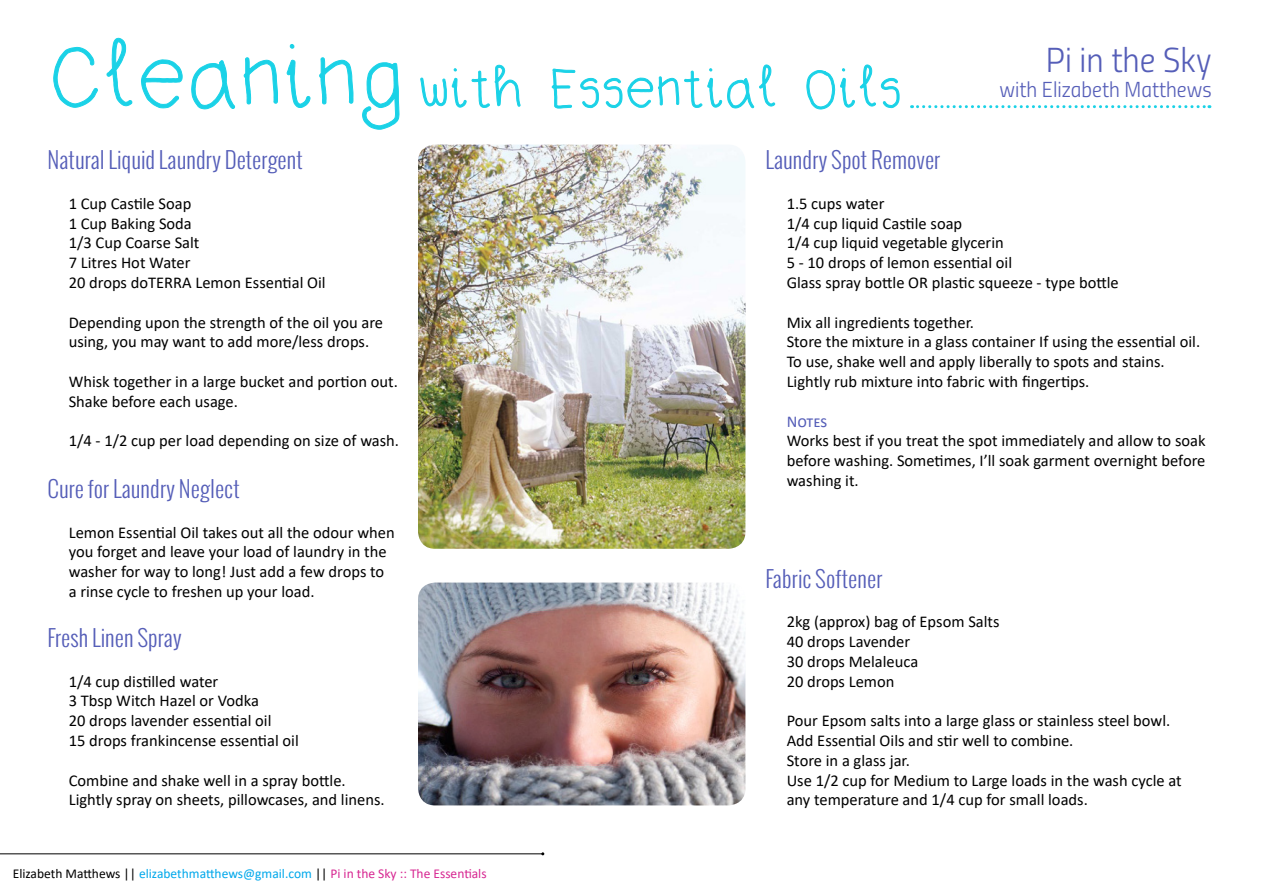
<style>
.page{position:relative;width:1263px;height:893px;background:#fff}
.page>*{position:absolute;margin:0;border:0;box-sizing:border-box;transform-origin:0 0}
.t1{font:58.5px "Delffo";color:#1ad2e7}
.t2{font:34.8px "Titillium Light Upright";color:#555eb8}
.t3{font:300 22.5px "Oswald";color:#555eb8}
.t4{font:21.75px "Titillium Light Upright";color:#555eb8}
.t5{font:16.5px/19.8px "Calibri";color:#000}
.t6{font:16.5px "Calibri";letter-spacing:-.005em;color:#555eb8}
.t7{font:13.5px "Calibri";color:#00a8eb}
.s1{font-size:96px}
.s2{color:#000}
.s3{color:#d72892}
</style>
<div class="page">
<img style="left:418px;top:145px;width:327px;height:404px">
<img style="left:418px;top:583px;width:327px;height:222px">
<hr style="left:0;top:853px;width:543px;height:1px;background:#000">
<svg style="left:420px;top:64px;width:101px;height:44px"></svg>
<svg style="left:551px;top:64px;width:224px;height:45px"></svg>
<svg style="left:806px;top:64px;width:94px;height:46px"></svg>
<svg style="left:53px;top:47px;width:45px;height:61px"></svg>
<svg style="left:106px;top:38px;width:27px;height:69px"></svg>
<svg style="left:141px;top:59px;width:42px;height:50px"></svg>
<svg style="left:191px;top:60px;width:44px;height:50px"></svg>
<svg style="left:243px;top:57px;width:35px;height:48px"></svg>
<svg style="left:286px;top:44px;width:25px;height:64px"></svg>
<svg style="left:319px;top:57px;width:35px;height:48px"></svg>
<svg style="left:362px;top:62px;width:38px;height:68px"></svg>
<svg style="left:911px;top:105px;width:299px;height:3px"></svg>
<h1 class="t1" style="left:49px;top:58px;width:855px"><span class="s1">Cleaning</span> with Essential Oils</h1>
<h2 class="t2" style="left:1046px;top:35px;width:167px">Pi in the Sky</h2>
<h3 class="t4" style="left:999px;top:74px;width:214px">with Elizabeth Matthews</h3>
<h3 class="t3" style="left:47px;top:145px;width:257px">Natural Liquid Laundry Detergent</h3>
<p class="t5" style="left:69px;top:193px;width:258px">1 Cup Castile Soap<br>1 Cup Baking Soda<br>1/3 Cup Coarse Salt<br>7 Litres Hot Water<br>20 drops doTERRA Lemon Essential Oil</p>
<p class="t5" style="left:69px;top:312px;width:316px">Depending upon the strength of the oil you are using, you may want to add more/less drops.</p>
<p class="t5" style="left:69px;top:371px;width:331px">Whisk together in a large bucket and portion out.<br>Shake before each usage.</p>
<p class="t5" style="left:69px;top:431px;width:332px">1/4 - 1/2 cup per load depending on size of wash.</p>
<h3 class="t3" style="left:47px;top:473px;width:194px">Cure for Laundry Neglect</h3>
<p class="t5" style="left:69px;top:522px;width:327px">Lemon Essential Oil takes out all the odour when you forget and leave your load of laundry in the washer for way to long! Just add a few drops to a rinse cycle to freshen up your load.</p>
<h3 class="t3" style="left:47px;top:622px;width:136px">Fresh Linen Spray</h3>
<p class="t5" style="left:69px;top:671px;width:232px">1/4 cup distilled water<br>3 Tbsp Witch Hazel or Vodka<br>20 drops lavender essential oil<br>15 drops frankincense essential oil</p>
<p class="t5" style="left:69px;top:770px;width:317px">Combine and shake well in a spray bottle.<br>Lightly spray on sheets, pillowcases, and linens.</p>
<p class="t7" style="left:13px;top:864px;width:475px"><span class="s2">Elizabeth Matthews ||</span> elizabethmatthews@gmail.com <span class="s2">||</span> <span class="s3">Pi in the Sky :: The Essentials</span></p>
<h3 class="t3" style="left:765px;top:145px;width:177px">Laundry Spot Remover</h3>
<p class="t5" style="left:787px;top:193px;width:334px">1.5 cups water<br>1/4 cup liquid Castile soap<br>1/4 cup liquid vegetable glycerin<br>5 - 10 drops of lemon essential oil<br>Glass spray bottle OR plastic squeeze - type bottle</p>
<p class="t5" style="left:787px;top:312px;width:415px">Mix all ingredients together.<br>Store the mixture in a glass container If using the essential oil.<br>To use, shake well and apply liberally to spots and stains.<br>Lightly rub mixture into fabric with fingertips.</p>
<p class="t6" style="left:787px;top:410px;width:42px">Notes</p>
<p class="t5" style="left:787px;top:431px;width:420px;text-align:justify">Works best if you treat the spot immediately and allow to soak before washing. Sometimes, I’ll soak garment overnight before washing it.</p>
<h3 class="t3" style="left:765px;top:563px;width:119px">Fabric Softener</h3>
<p class="t5" style="left:787px;top:611px;width:214px">2kg (approx) bag of Epsom Salts<br>40 drops Lavender<br>30 drops Melaleuca<br>20 drops Lemon</p>
<p class="t5" style="left:787px;top:710px;width:396px">Pour Epsom salts into a large glass or stainless steel bowl.<br>Add Essential Oils and stir well to combine.<br>Store in a glass jar.<br>Use 1/2 cup for Medium to Large loads in the wash cycle at any temperature and 1/4 cup for small loads.</p>
</div>
